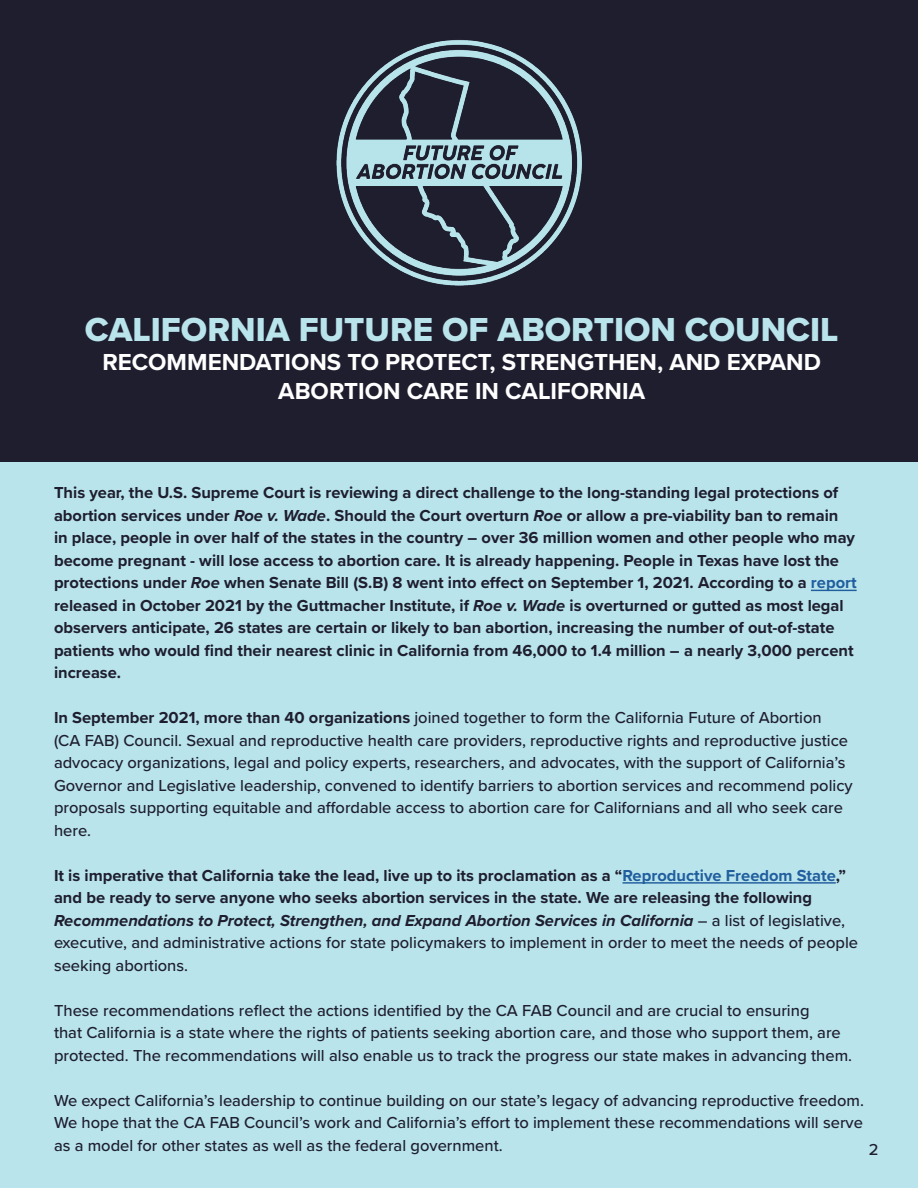
<style>
.page{position:relative;width:918px;height:1188px;background:#b9e4eb}
.page>*{position:absolute;margin:0;border:0;box-sizing:border-box;transform-origin:0 0}
.t1{font:34.5px "Proxima Nova Extrabld";color:#b9e4eb}
.t2{font:700 24px/28.8px "Proxima Nova";color:#fff;text-align:center}
.t3{font:700 16.5px/22.5px "Proxima Nova";color:#1e1e2f}
.t4{font:500 16.5px/22.5px "Proxima Nova";color:#1e1e2f}
.s1{font-style:italic}
.s2{color:#215e9e}
.s3{font-weight:700}
.s4{font-weight:500}
</style>
<div class="page">
<div style="left:0;top:0;width:918px;height:461px;background:#1e1e2f"></div>
<img style="left:336px;top:40px;width:246px;height:246px">
<hr style="left:811px;top:590px;width:46px;height:1px;background:#215e9e">
<hr style="left:623px;top:882px;width:213px;height:2px;background:#215e9e">
<h1 class="t1" style="left:85px;top:304px;width:755px">CALIFORNIA FUTURE OF ABORTION COUNCIL</h1>
<h2 class="t2" style="left:102px;top:347px;width:720px">RECOMMENDATIONS TO PROTECT, STRENGTHEN, AND EXPAND<br>ABORTION CARE IN CALIFORNIA</h2>
<p class="t3" style="left:54px;top:481px;width:804px">This year, the U.S. Supreme Court is reviewing a direct challenge to the long-standing legal protections of abortion services under <span class="s1">Roe v. Wade</span>. Should the Court overturn <span class="s1">Roe</span> or allow a pre-viability ban to remain<br>in place, people in over half of the states in the country – over 36 million women and other people who may become pregnant - will lose access to abortion care. It is already happening. People in Texas have lost the protections under <span class="s1">Roe</span> when Senate Bill (S.B) 8 went into effect on September 1, 2021. According to a <span class="s2">report </span>released in October 2021 by the Guttmacher Institute, if <span class="s1">Roe v. Wade</span> is overturned or gutted as most legal observers anticipate, 26 states are certain or likely to ban abortion, increasing the number of out-of-state patients who would find their nearest clinic in California from 46,000 to 1.4 million – a nearly 3,000 percent increase.</p>
<p class="t4" style="left:54px;top:706px;width:800px"><span class="s3">In September 2021, more than 40 organizations</span> joined together to form the California Future of Abortion<br>(CA FAB) Council. Sexual and reproductive health care providers, reproductive rights and reproductive justice advocacy organizations, legal and policy experts, researchers, and advocates, with the support of California’s Governor and Legislative leadership, convened to identify barriers to abortion services and recommend policy proposals supporting equitable and affordable access to abortion care for Californians and all who seek care here.</p>
<p class="t3" style="left:54px;top:864px;width:806px">It is imperative that California take the lead, live up to its proclamation as a “<span class="s2">Reproductive Freedom State</span>,” and be ready to serve anyone who seeks abortion services in the state. We are releasing the following <span class="s1">Recommendations to Protect, Strengthen, and Expand Abortion Services in California</span> <span class="s4">– a list of legislative, executive, and administrative actions for state policymakers to implement in order to meet the needs of people seeking abortions.</span></p>
<p class="t4" style="left:54px;top:998px;width:800px">These recommendations reflect the actions identified by the CA FAB Council and are crucial to ensuring<br>that California is a state where the rights of patients seeking abortion care, and those who support them, are protected. The recommendations will also enable us to track the progress our state makes in advancing them.</p>
<p class="t4" style="left:54px;top:1088px;width:812px;text-align:justify">We expect California’s leadership to continue building on our state’s legacy of advancing reproductive freedom.<br>We hope that the CA FAB Council’s work and California’s effort to implement these recommendations will serve as a model for other states as well as the federal government.</p>
<p class="t4" style="left:869px;top:1138px;width:11px">2</p>
</div>
